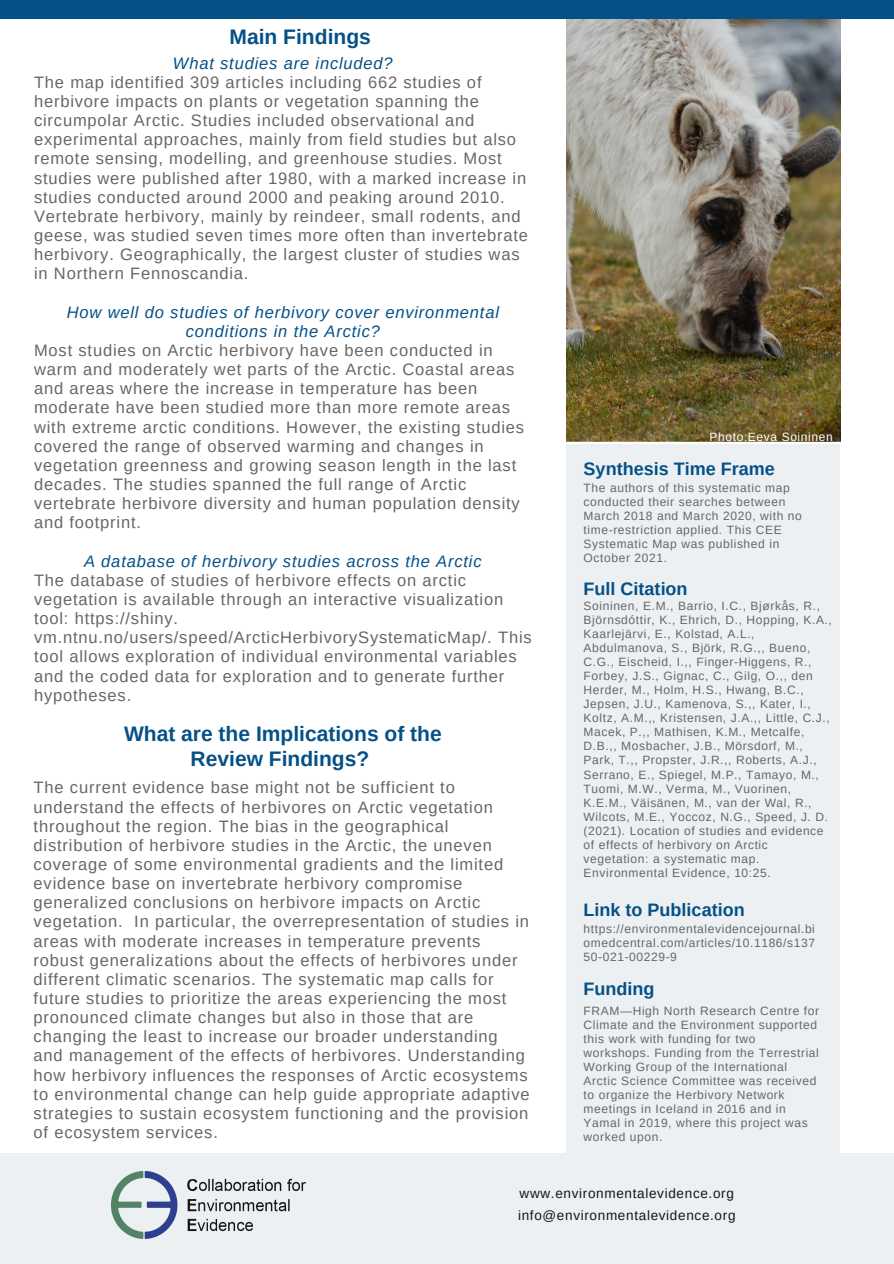
<style>
.page{position:relative;width:894px;height:1264px;background:#fff}
.page>*{position:absolute;margin:0;border:0;box-sizing:border-box;transform-origin:0 0}
.t1{font:700 21px/24.8px "Arimo";color:#055087;text-align:center}
.t2{font:700 18px "Arimo";color:#055087}
.t3{font:16.5px/19.2px "Arimo";letter-spacing:.05em;color:#666}
.t4{font:italic 16.5px/19.2px "Arimo";letter-spacing:.05em;color:#055087;text-align:center}
.t5{font:13.5px "Arimo";letter-spacing:.05em;color:#000}
.t6{font:12px/14px "Arimo";letter-spacing:.05em;color:#666}
.t7{font:12px "Arimo";letter-spacing:.05em;color:#fff}
</style>
<div class="page">
<div style="left:566px;top:377px;width:273px;height:775px;background:#ecf0f2"></div>
<img style="left:566px;top:19px;width:273px;height:425px">
<div style="left:0;top:0;width:893px;height:19px;background:#055087"></div>
<div style="left:0;top:1152px;width:893px;height:111px;background:#ecf0f2"></div>
<p class="t1" style="left:229px;top:25px;width:143px">Main Findings</p>
<p class="t4" style="left:173px;top:53px;width:221px">What studies are included?</p>
<p class="t3" style="left:34px;top:73px;width:495px">The map identified 309 articles including 662 studies of herbivore impacts on plants or vegetation spanning the circumpolar Arctic. Studies included observational and experimental approaches, mainly from field studies but also remote sensing, modelling, and greenhouse studies. Most studies were published after 1980, with a marked increase in studies conducted around 2000 and peaking around 2010.<br>Vertebrate herbivory, mainly by reindeer, small rodents, and geese, was studied seven times more often than invertebrate herbivory. Geographically, the largest cluster of studies was in Northern Fennoscandia.</p>
<p class="t4" style="left:67px;top:302px;width:433px">How well do studies of herbivory cover environmental conditions in the Arctic?</p>
<p class="t3" style="left:34px;top:340px;width:491px">Most studies on Arctic herbivory have been conducted in warm and moderately wet parts of the Arctic. Coastal areas and areas where the increase in temperature has been moderate have been studied more than more remote areas with extreme arctic conditions. However, the existing studies covered the range of observed warming and changes in vegetation greenness and growing season length in the last decades. The studies spanned the full range of Arctic vertebrate herbivore diversity and human population density and footprint.</p>
<p class="t4" style="left:84px;top:551px;width:399px">A database of herbivory studies across the Arctic</p>
<p class="t3" style="left:34px;top:570px;width:499px">The database of studies of herbivore effects on arctic vegetation is available through an interactive visualization tool: https://shiny. vm.ntnu.no/users/speed/ArcticHerbivorySystematicMap/. This tool allows exploration of individual environmental variables and the coded data for exploration and to generate further hypotheses.</p>
<p class="t1" style="left:124px;top:721px;width:319px">What are the Implications of the<br>Review Findings?</p>
<p class="t3" style="left:34px;top:778px;width:497px">The current evidence base might not be sufficient to understand the effects of herbivores on Arctic vegetation throughout the region. The bias in the geographical distribution of herbivore studies in the Arctic, the uneven coverage of some environmental gradients and the limited evidence base on invertebrate herbivory compromise generalized conclusions on herbivore impacts on Arctic vegetation. In particular, the overrepresentation of studies in areas with moderate increases in temperature prevents robust generalizations about the effects of herbivores under different climatic scenarios. The systematic map calls for future studies to prioritize the areas experiencing the most pronounced climate changes but also in those that are changing the least to increase our broader understanding and management of the effects of herbivores. Understanding how herbivory influences the responses of Arctic ecosystems to environmental change can help guide appropriate adaptive strategies to sustain ecosystem functioning and the provision of ecosystem services.</p>
<p class="t7" style="left:709px;top:430px;width:124px">Photo:Eeva Soininen</p>
<p class="t2" style="left:583px;top:458px;width:193px">Synthesis Time Frame</p>
<p class="t6" style="left:583px;top:480px;width:220px">The authors of this systematic map conducted their searches between<br>March 2018 and March 2020, with no time-restriction applied. This CEE<br>Systematic Map was published in<br>October 2021.</p>
<p class="t2" style="left:583px;top:578px;width:105px">Full Citation</p>
<p class="t6" style="left:583px;top:599px;width:250px">Soininen, E.M., Barrio, I.C., Bjørkås, R., Björnsdóttir, K., Ehrich, D., Hopping, K.A., Kaarlejärvi, E., Kolstad, A.L., Abdulmanova, S., Björk, R.G.,, Bueno, C.G., Eischeid, I.,, Finger-Higgens, R., Forbey, J.S., Gignac, C., Gilg, O.,, den Herder, M., Holm, H.S., Hwang, B.C., Jepsen, J.U., Kamenova, S.,, Kater, I., Koltz, A.M.,, Kristensen, J.A.,, Little, C.J., Macek, P.,, Mathisen, K.M., Metcalfe, D.B.,, Mosbacher, J.B., Mörsdorf, M., Park, T.,, Propster, J.R.,, Roberts, A.J., Serrano, E., Spiegel, M.P., Tamayo, M., Tuomi, M.W., Verma, M., Vuorinen, K.E.M., Väisänen, M., van der Wal, R., Wilcots, M.E., Yoccoz, N.G., Speed, J. D. (2021). Location of studies and evidence of effects of herbivory on Arctic vegetation: a systematic map.<br>Environmental Evidence, 10:25.</p>
<p class="t2" style="left:583px;top:899px;width:162px">Link to Publication</p>
<p class="t6" style="left:583px;top:921px;width:233px;text-align:justify">https://environmentalevidencejournal.bi omedcentral.com/articles/10.1186/s137<br>50-021-00229-9</p>
<p class="t2" style="left:583px;top:978px;width:72px">Funding</p>
<p class="t6" style="left:583px;top:1004px;width:237px">FRAM—High North Research Centre for Climate and the Environment supported this work with funding for two workshops. Funding from the Terrestrial Working Group of the International Arctic Science Committee was received to organize the Herbivory Network meetings in Iceland in 2016 and in Yamal in 2019, where this project was worked upon.</p>
<p class="t5" style="left:519px;top:1185px;width:216px">www.environmentalevidence.org</p>
<p class="t5" style="left:518px;top:1207px;width:219px">info@environmentalevidence.org</p>
</div>
